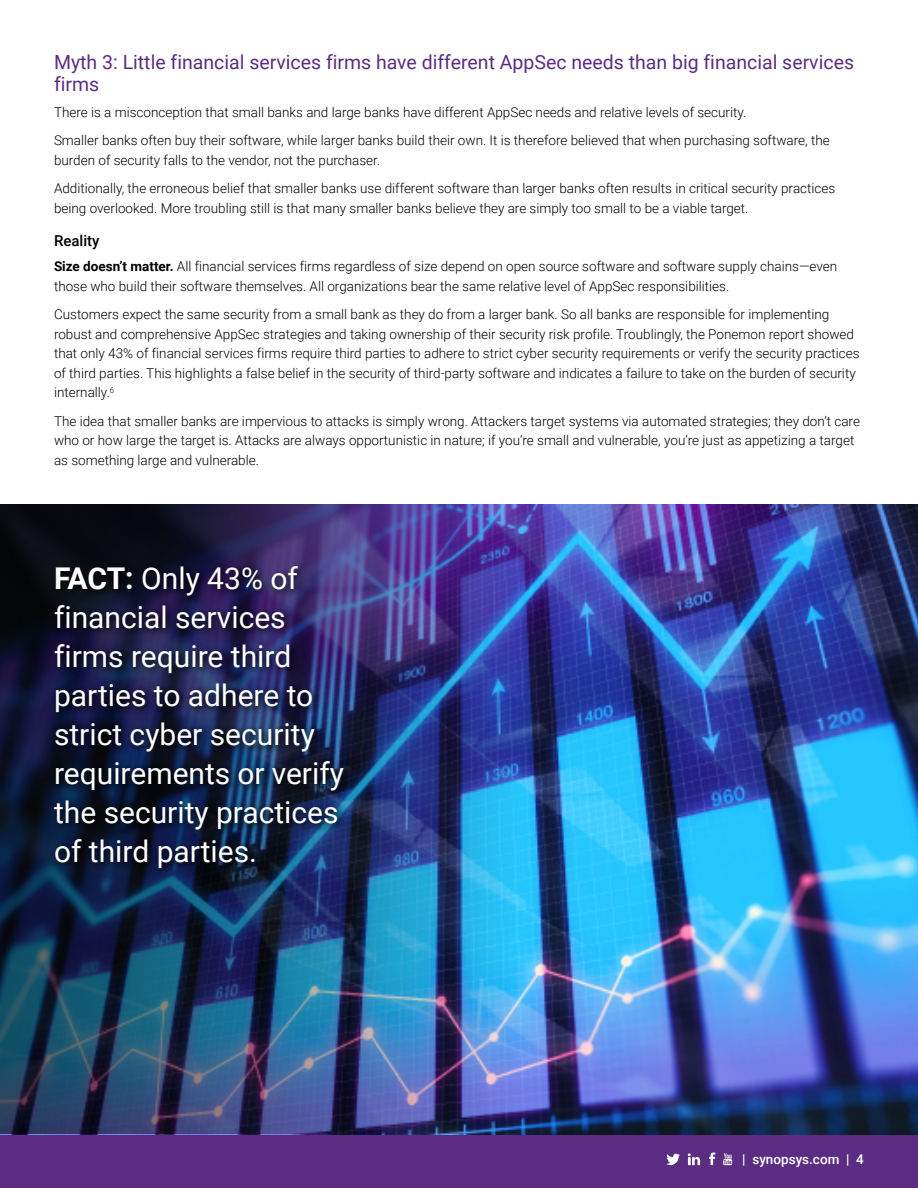
<style>
.page{position:relative;width:918px;height:1188px;background:#fff}
.page>*{position:absolute;margin:0;border:0;box-sizing:border-box;transform-origin:0 0}
.t1{font:30px/39px "Roboto";color:#fff}
.t2{font:19.5px/22.5px "Roboto";color:#5a2d83}
.t3{font:500 15px "Roboto";color:#000}
.t4{font:300 13.5px/19.5px "Roboto";color:#000}
.t5{font:500 13.5px "Roboto";color:#fff}
.s1{font-weight:700}
</style>
<div class="page">
<div style="left:0;top:1134px;width:918px;height:54px;background:#5a2d83"></div>
<svg style="left:667px;top:1153px;width:13px;height:12px"></svg>
<svg style="left:709px;top:1152px;width:7px;height:13px"></svg>
<svg style="left:723px;top:1153px;width:9px;height:12px"></svg>
<svg style="left:688px;top:1153px;width:12px;height:12px"></svg>
<img style="left:515px;top:504px;width:403px;height:630px">
<img style="left:0;top:504px;width:515px;height:630px">
<svg style="left:50px;top:563px;width:303px;height:315px;background:#171f44"></svg>
<h2 class="t2" style="left:54px;top:50px;width:802px">Myth 3: Little financial services firms have different AppSec needs than big financial services firms</h2>
<p class="t4" style="left:54px;top:97px;width:777px;line-height:28.5px">There is a misconception that small banks and large banks have different AppSec needs and relative levels of security.<br>Smaller banks often buy their software, while larger banks build their own. It is therefore believed that when purchasing software, the</p>
<p class="t4" style="left:54px;top:145px;width:783px;line-height:28.5px">burden of security falls to the vendor, not the purchaser.<br>Additionally, the erroneous belief that smaller banks use different software than larger banks often results in critical security practices</p>
<p class="t4" style="left:54px;top:198px;width:696px">being overlooked. More troubling still is that many smaller banks believe they are simply too small to be a viable target.</p>
<p class="t3" style="left:54px;top:230px;width:47px">Reality</p>
<p class="t4" style="left:54px;top:256px;width:785px"><span class="s1">Size doesn’t matter.</span> All financial services firms regardless of size depend on open source software and software supply chains—even those who build their software themselves. All organizations bear the same relative level of AppSec responsibilities.</p>
<p class="t4" style="left:54px;top:304px;width:807px">Customers expect the same security from a small bank as they do from a larger bank. So all banks are responsible for implementing robust and comprehensive AppSec strategies and taking ownership of their security risk profile. Troublingly, the Ponemon report showed that only 43% of financial services firms require third parties to adhere to strict cyber security requirements or verify the security practices of third parties. This highlights a false belief in the security of third-party software and indicates a failure to take on the burden of security internally.<sup>6</sup></p>
<p class="t4" style="left:54px;top:411px;width:807px">The idea that smaller banks are impervious to attacks is simply wrong. Attackers target systems via automated strategies; they don’t care who or how large the target is. Attacks are always opportunistic in nature; if you’re small and vulnerable, you’re just as appetizing a target as something large and vulnerable.</p>
<h1 class="t1" style="left:54px;top:558px;width:291px"><span class="s1">FACT:</span> Only 43% of financial services firms require third parties to adhere to strict cyber security requirements or verify the security practices of third parties.</h1>
<p class="t5" style="left:742px;top:1149px;width:123px">| synopsys.com | 4</p>
</div>
